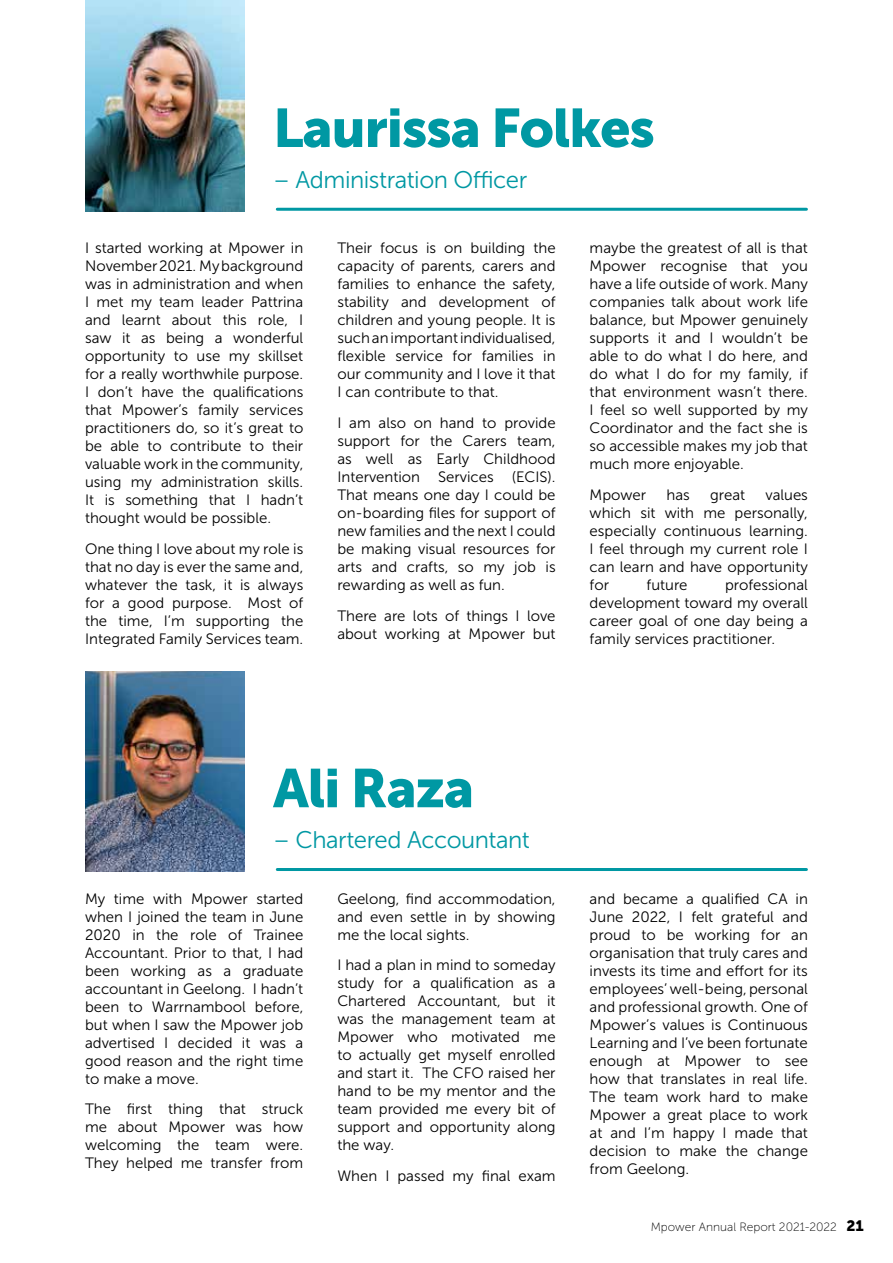
<style>
.page{position:relative;width:893px;height:1263px;background:#fff}
.page>*{position:absolute;margin:0;border:0;box-sizing:border-box;transform-origin:0 0}
.t1{font:54px "Museo Sans 900";letter-spacing:-.02em;color:#0098a3}
.t2{font:24px "Museo Sans 300";letter-spacing:-.02em;color:#0098a3}
.t3{font:15px/18px "Museo Sans 300";color:#000;text-align:justify}
.t4{font:12px "Museo Sans 100";color:#000}
.s1{font-family:"Museo Sans 900";font-size:15px}
</style>
<div class="page">
<img style="left:85px;top:0;width:160px;height:212px">
<hr style="left:277px;top:208px;width:529px;height:3px;background:#0098a3">
<hr style="left:277px;top:868px;width:529px;height:3px;background:#0098a3">
<img style="left:85px;top:671px;width:160px;height:200px">
<h1 class="t1" style="left:273px;top:97px;width:383px">Laurissa Folkes</h1>
<h2 class="t2" style="left:273px;top:167px;width:256px">– Administration Officer</h2>
<p class="t3" style="left:85px;top:239px;width:220px">I started working at Mpower in November 2021. My background was in administration and when I met my team leader Pattrina and learnt about this role, I saw it as being a wonderful opportunity to use my skillset for a really worthwhile purpose.<br>I don’t have the qualifications that Mpower’s family services practitioners do, so it’s great to be able to contribute to their valuable work in the community, using my administration skills.<br>It is something that I hadn’t thought would be possible.</p>
<p class="t3" style="left:85px;top:540px;width:220px">One thing I love about my role is that no day is ever the same and, whatever the task, it is always for a good purpose. Most of the time, I’m supporting the Integrated Family Services team.</p>
<p class="t3" style="left:337px;top:239px;width:220px">Their focus is on building the capacity of parents, carers and families to enhance the safety, stability and development of children and young people. It is such an important individualised, flexible service for families in our community and I love it that I can contribute to that.</p>
<p class="t3" style="left:337px;top:414px;width:220px">I am also on hand to provide support for the Carers team, as well as Early Childhood Intervention Services (ECIS).<br>That means one day I could be on-boarding files for support of new families and the next I could be making visual resources for arts and crafts, so my job is rewarding as well as fun.</p>
<p class="t3" style="left:337px;top:606px;width:220px">There are lots of things I love about working at Mpower but</p>
<p class="t3" style="left:590px;top:239px;width:220px">maybe the greatest of all is that Mpower recognise that you have a life outside of work. Many companies talk about work life balance, but Mpower genuinely supports it and I wouldn’t be able to do what I do here, and do what I do for my family, if that environment wasn’t there.<br>I feel so well supported by my Coordinator and the fact she is so accessible makes my job that much more enjoyable.</p>
<p class="t3" style="left:590px;top:486px;width:58px">Mpower</p>
<p class="t3" style="left:666px;top:486px;width:25px">has</p>
<p class="t3" style="left:710px;top:486px;width:37px">great</p>
<p class="t3" style="left:590px;top:486px;width:220px;text-indent:176px">values which sit with me personally, especially continuous learning.<br>I feel through my current role I can learn and have opportunity for</p>
<p class="t3" style="left:590px;top:576px;width:220px;text-indent:135px">professional development toward my overall career goal of one day being a family services practitioner.</p>
<p class="t3" style="left:646px;top:576px;width:43px">future</p>
<h1 class="t1" style="left:273px;top:758px;width:203px">Ali Raza</h1>
<h2 class="t2" style="left:273px;top:827px;width:258px">– Chartered Accountant</h2>
<p class="t3" style="left:85px;top:890px;width:220px">My time with Mpower started when I joined the team in June 2020 in the role of Trainee Accountant. Prior to that, I had been working as a graduate accountant in Geelong. I hadn’t been to Warrnambool before, but when I saw the Mpower job advertised I decided it was a good reason and the right time to make a move.</p>
<p class="t3" style="left:85px;top:1100px;width:220px">The first thing that struck me about Mpower was how welcoming the team were.<br>They helped me transfer from</p>
<p class="t3" style="left:337px;top:890px;width:220px">Geelong, find accommodation, and even settle in by showing me the local sights.</p>
<p class="t3" style="left:337px;top:956px;width:220px">I had a plan in mind to someday study for a qualification as a Chartered Accountant, but it was the management team at Mpower who motivated me to actually get myself enrolled and start it. The CFO raised her hand to be my mentor and the team provided me every bit of support and opportunity along the way.</p>
<p class="t3" style="left:337px;top:1167px;width:220px">When I passed my final exam</p>
<p class="t3" style="left:590px;top:890px;width:220px">and became a qualified CA in June 2022, I felt grateful and proud to be working for an organisation that truly cares and invests its time and effort for its employees’ well-being, personal and professional growth. One of Mpower’s values is Continuous Learning and I’ve been fortunate enough at Mpower to see how that translates in real life.<br>The team work hard to make Mpower a great place to work at and I’m happy I made that decision to make the change from Geelong.</p>
<p class="t4" style="left:651px;top:1220px;width:215px">Mpower Annual Report 2021-2022 <span class="s1">21</span></p>
</div>
